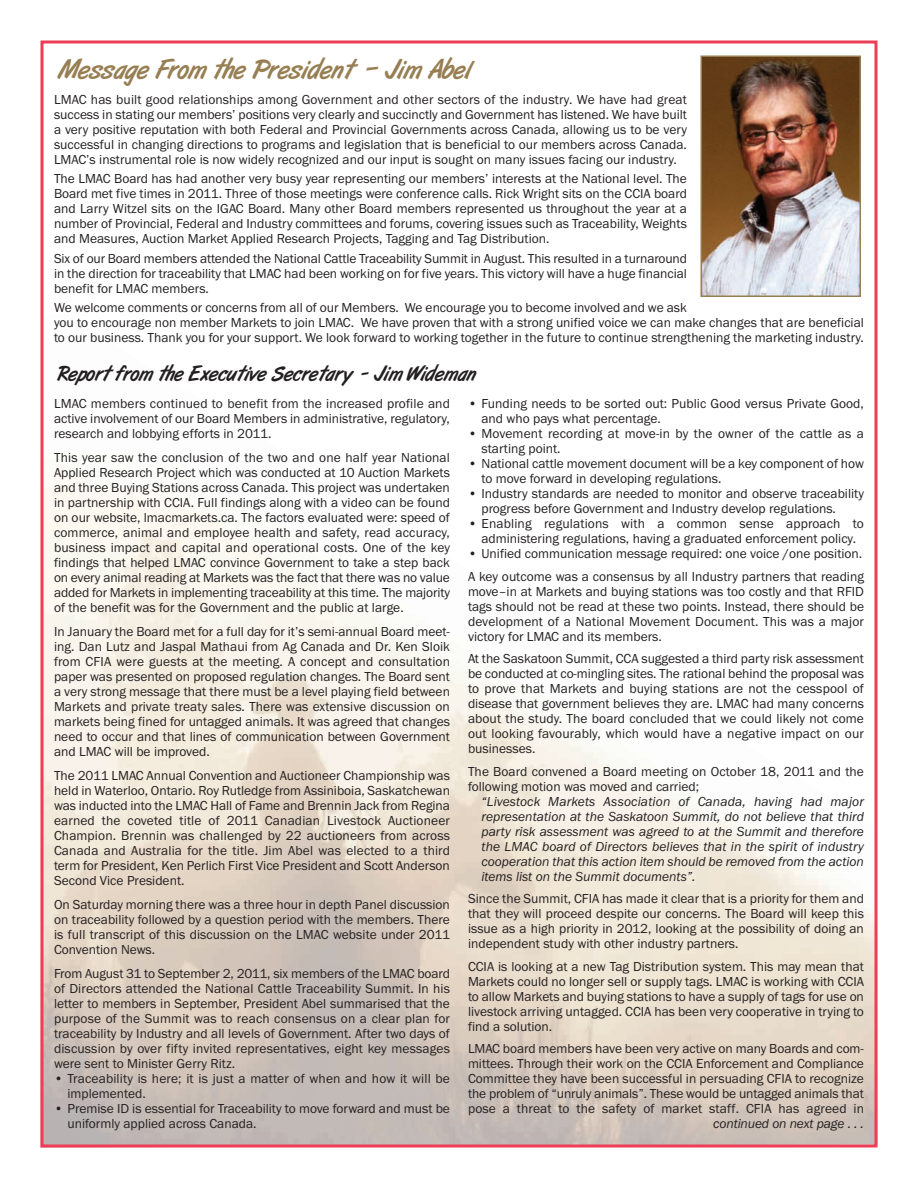
<style>
.page{position:relative;width:918px;height:1188px;background:#fff}
.page>*{position:absolute;margin:0;border:0;box-sizing:border-box;transform-origin:0 0}
.t1{font:27px "Art Brush";color:#977f53}
.t2{font:21px "Art Brush";color:#231f20}
.t3{font:13.5px/15px "Franklin Gothic";color:#231f20;text-align:justify}
.t4{font:italic 13.5px/15px "Franklin Gothic";color:#231f20;text-align:justify}
</style>
<div class="page">
<img style="left:703px;top:59px;width:155px;height:235px">
<div style="left:700px;top:56px;width:161px;height:241px;border:2px solid #977f53"></div>
<h1 class="t1" style="left:57px;top:54px;width:415px">Message From the President — Jim Abel</h1>
<p class="t3" style="left:54px;top:92px;width:635px">LMAC has built good relationships among Government and other sectors of the industry. We have had great success in stating our members’ positions very clearly and succinctly and Government has listened. We have built a very positive reputation with both Federal and Provincial Governments across Canada, allowing us to be very successful in changing directions to programs and legislation that is beneficial to our members across Canada.<br>LMAC’s instrumental role is now widely recognized and our input is sought on many issues facing our industry.</p>
<p class="t3" style="left:54px;top:171px;width:635px">The LMAC Board has had another very busy year representing our members’ interests at the National level. The Board met five times in 2011. Three of those meetings were conference calls. Rick Wright sits on the CCIA board and Larry Witzel sits on the IGAC Board. Many other Board members represented us throughout the year at a number of Provincial, Federal and Industry committees and forums, covering issues such as Traceability, Weights and Measures, Auction Market Applied Research Projects, Tagging and Tag Distribution.</p>
<p class="t3" style="left:54px;top:251px;width:635px">Six of our Board members attended the National Cattle Traceability Summit in August. This resulted in a turnaround in the direction for traceability that LMAC had been working on for five years. This victory will have a huge financial benefit for LMAC members.</p>
<p class="t3" style="left:54px;top:300px;width:811px;text-align:left">We welcome comments or concerns from all of our Members. We encourage you to become involved and we ask<br>you to encourage non member Markets to join LMAC. We have proven that with a strong unified voice we can make changes that are beneficial to our business. Thank you for your support. We look forward to working together in the future to continue strengthening the marketing industry.</p>
<h2 class="t2" style="left:57px;top:362px;width:421px">Report from the Executive Secretary - Jim Wideman</h2>
<p class="t3" style="left:54px;top:396px;width:397px">LMAC members continued to benefit from the increased profile and active involvement of our Board Members in administrative, regulatory, research and lobbying efforts in 2011.</p>
<p class="t3" style="left:54px;top:450px;width:398px">This year saw the conclusion of the two and one half year National Applied Research Project which was conducted at 10 Auction Markets and three Buying Stations across Canada. This project was undertaken in partnership with CCIA. Full findings along with a video can be found on our website, lmacmarkets.ca. The factors evaluated were: speed of commerce, animal and employee health and safety, read accuracy, business impact and capital and operational costs. One of the key findings that helped LMAC convince Government to take a step back on every animal reading at Markets was the fact that there was no value added for Markets in implementing traceability at this time. The majority of the benefit was for the Government and the public at large.</p>
<p class="t3" style="left:54px;top:624px;width:398px">In January the Board met for a full day for it’s semi-annual Board meet&shy;ing. Dan Lutz and Jaspal Mathaui from Ag Canada and Dr. Ken Sloik from CFIA were guests at the meeting. A concept and consultation paper was presented on proposed regulation changes. The Board sent a very strong message that there must be a level playing field between Markets and private treaty sales. There was extensive discussion on markets being fined for untagged animals. It was agreed that changes need to occur and that lines of communication between Government and LMAC will be improved.</p>
<p class="t3" style="left:54px;top:768px;width:398px">The 2011 LMAC Annual Convention and Auctioneer Championship was held in Waterloo, Ontario. Roy Rutledge from Assiniboia, Saskatchewan was inducted into the LMAC Hall of Fame and Brennin Jack from Regina earned the coveted title of 2011 Canadian Livestock Auctioneer Champion. Brennin was challenged by 22 auctioneers from across Canada and Australia for the title. Jim Abel was elected to a third term for President, Ken Perlich First Vice President and Scott Anderson Second Vice President.</p>
<p class="t3" style="left:54px;top:897px;width:398px">On Saturday morning there was a three hour in depth Panel discussion on traceability followed by a question period with the members. There is full transcript of this discussion on the LMAC website under 2011<br>Convention News.</p>
<p class="t3" style="left:54px;top:966px;width:398px">From August 31 to September 2, 2011, six members of the LMAC board of Directors attended the National Cattle Traceability Summit. In his letter to members in September, President Abel summarised that the purpose of the Summit was to reach consensus on a clear plan for traceability by Industry and all levels of Government. After two days of discussion by over fifty invited representatives, eight key messages were sent to Minister Gerry Ritz.</p>
<p class="t3" style="left:68px;top:1071px;width:384px;text-indent:-14px">• Traceability is here; it is just a matter of when and how it will be implemented.</p>
<p class="t3" style="left:68px;top:1101px;width:384px;text-indent:-14px">• Premise ID is essential for Traceability to move forward and must be uniformly applied across Canada.</p>
<p class="t3" style="left:482px;top:396px;width:384px;text-indent:-14px">• Funding needs to be sorted out: Public Good versus Private Good, and who pays what percentage.</p>
<p class="t3" style="left:482px;top:426px;width:384px;text-indent:-14px">• Movement recording at move-in by the owner of the cattle as a starting point.</p>
<p class="t3" style="left:482px;top:456px;width:384px;text-indent:-14px">• National cattle movement document will be a key component of how to move forward in developing regulations.</p>
<p class="t3" style="left:482px;top:486px;width:384px;text-indent:-14px">• Industry standards are needed to monitor and observe traceability progress before Government and Industry develop regulations.</p>
<p class="t3" style="left:468px;top:516px;width:397px;text-align:center">• Enabling regulations with a common sense approach to administering regulations, having a graduated enforcement policy.</p>
<p class="t3" style="left:468px;top:542px;width:398px;line-height:22.5px">• Unified communication message required: one voice /one position.<br>A key outcome was a consensus by all Industry partners that reading</p>
<p class="t3" style="left:468px;top:584px;width:398px">move–in at Markets and buying stations was too costly and that RFID tags should not be read at these two points. Instead, there should be development of a National Movement Document. This was a major victory for LMAC and its members.</p>
<p class="t3" style="left:468px;top:651px;width:398px">At the Saskatoon Summit, CCA suggested a third party risk assessment be conducted at co-mingling sites. The rational behind the proposal was to prove that Markets and buying stations are not the cesspool of disease that government believes they are. LMAC had many concerns about the study. The board concluded that we could likely not come out looking favourably, which would have a negative impact on our businesses.</p>
<p class="t3" style="left:468px;top:764px;width:397px">The Board convened a Board meeting on October 18, 2011 and the following motion was moved and carried;</p>
<p class="t4" style="left:482px;top:794px;width:384px">“Livestock Markets Association of Canada, having had major representation at the Saskatoon Summit, do not believe that third party risk assessment was agreed to at the Summit and therefore the LMAC board of Directors believes that in the spirit of industry cooperation that this action item should be removed from the action items list on the Summit documents”.</p>
<p class="t3" style="left:468px;top:891px;width:398px">Since the Summit, CFIA has made it clear that is a priority for them and that they will proceed despite our concerns. The Board will keep this issue as a high priority in 2012, looking at the possibility of doing an independent study with other industry partners.</p>
<p class="t3" style="left:468px;top:959px;width:397px">CCIA is looking at a new Tag Distribution system. This may mean that Markets could no longer sell or supply tags. LMAC is working with CCIA to allow Markets and buying stations to have a supply of tags for use on livestock arriving untagged. CCIA has been very cooperative in trying to find a solution.</p>
<p class="t3" style="left:468px;top:1041px;width:398px">LMAC board members have been very active on many Boards and com&shy;mittees. Through their work on the CCIA Enforcement and Compliance Committee they have been successful in persuading CFIA to recognize the problem of “unruly animals”. These would be untagged animals that pose a threat to the safety of market staff. CFIA has agreed in</p>
<p class="t4" style="left:713px;top:1116px;width:152px">continued on next page . . .</p>
</div>
